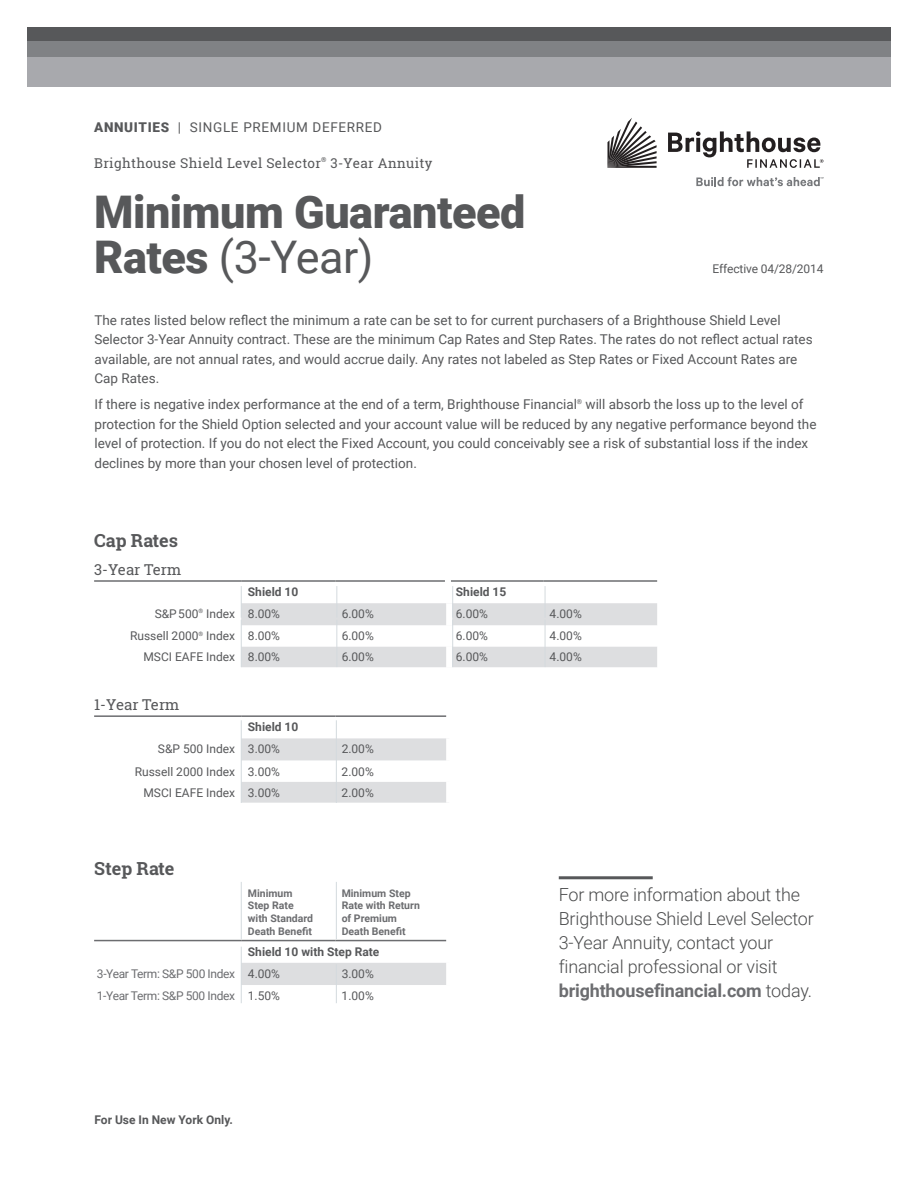
<style>
.page{position:relative;width:918px;height:1188px;background:#fff}
.page>*{position:absolute;margin:0;border:0;box-sizing:border-box;transform-origin:0 0}
.t1{font:900 45px/45px "Roboto";letter-spacing:-.01em;color:#57585a}
.t2{font:300 18px/24px "Roboto";letter-spacing:-.01em;color:#4b4c4d}
.t3{font:700 18px "Roboto Slab";color:#57585a}
.t4{font:15px "Roboto Slab";color:#57585a}
.t5{font:13.5px/19.5px "Roboto";color:#57585a}
.t6{font:13.5px "Roboto Slab";letter-spacing:.025em;color:#57585a}
.t7{font:13.5px "Roboto";letter-spacing:.05em;color:#57585a}
.t8{font:12px "Roboto";color:#57585a}
.t9{font:12px/22.2px "Roboto";letter-spacing:-.03em;color:#6c6d70}
.t10{font:700 12px "Roboto";color:#57585a}
.t11{font:700 10.5px/12.6px "Roboto";color:#6c6d70}
.t12{font:6.75px "Roboto Slab";color:#57585a}
.s1{font-weight:900}
.s2{font-weight:400}
.s3{font-weight:700;color:#57585a}
.s4{color:#57585a}
.s5{font-weight:700;color:#6c6d70}
</style>
<div class="page">
<svg style="left:608px;top:118px;width:49px;height:50px"></svg>
<svg style="left:668px;top:131px;width:155px;height:37px"></svg>
<svg style="left:696px;top:177px;width:127px;height:9px"></svg>
<svg style="left:241px;top:603px;width:416px;height:65px"></svg>
<div style="left:446px;top:603px;width:6px;height:22px;background:#fff"></div>
<div style="left:446px;top:625px;width:6px;height:21px;background:#fff"></div>
<div style="left:446px;top:646px;width:6px;height:21px;background:#fff"></div>
<div style="left:446px;top:667px;width:6px;height:10px;background:#fff"></div>
<hr style="left:94px;top:580px;width:147px;height:2px;background:#6c6d70">
<hr style="left:241px;top:580px;width:95px;height:2px;background:#6c6d70">
<hr style="left:336px;top:580px;width:113px;height:2px;background:#6c6d70">
<hr style="left:449px;top:580px;width:95px;height:2px;background:#6c6d70">
<hr style="left:544px;top:580px;width:113px;height:2px;background:#6c6d70">
<svg style="left:242px;top:738px;width:204px;height:65px"></svg>
<hr style="left:94px;top:715px;width:147px;height:2px;background:#6c6d70">
<hr style="left:241px;top:715px;width:95px;height:2px;background:#6c6d70">
<hr style="left:336px;top:715px;width:110px;height:2px;background:#6c6d70">
<div style="left:242px;top:963px;width:204px;height:22px;background:#dddee0"></div>
<hr style="left:94px;top:940px;width:147px;height:1px;background:#6c6d70">
<hr style="left:241px;top:940px;width:95px;height:1px;background:#6c6d70">
<hr style="left:336px;top:940px;width:110px;height:1px;background:#6c6d70">
<hr style="left:336px;top:720px;width:1px;height:83px;background:#d4dade">
<hr style="left:241px;top:720px;width:1px;height:83px;background:#d4dade">
<hr style="left:337px;top:586px;width:1px;height:32px;background:#d4dade">
<hr style="left:337px;top:620px;width:1px;height:47px;background:#d4dade">
<hr style="left:241px;top:586px;width:1px;height:32px;background:#d4dade">
<hr style="left:241px;top:620px;width:1px;height:47px;background:#d4dade">
<hr style="left:545px;top:586px;width:1px;height:32px;background:#d4dade">
<hr style="left:545px;top:620px;width:1px;height:47px;background:#d4dade">
<hr style="left:452px;top:586px;width:1px;height:32px;background:#d4dade">
<hr style="left:452px;top:620px;width:1px;height:47px;background:#d4dade">
<div style="left:27px;top:57px;width:864px;height:30px;background:#a8a9ad"></div>
<div style="left:27px;top:27px;width:864px;height:15px;background:#57585a"></div>
<div style="left:27px;top:42px;width:864px;height:15px;background:#808285"></div>
<div style="left:445px;top:574px;width:6px;height:14px;background:#fff"></div>
<hr style="left:336px;top:882px;width:1px;height:57px;background:#d4dade">
<hr style="left:336px;top:964px;width:1px;height:39px;background:#d4dade">
<hr style="left:241px;top:882px;width:1px;height:57px;background:#d4dade">
<hr style="left:241px;top:947px;width:1px;height:56px;background:#d4dade">
<hr style="left:559px;top:876px;width:94px;height:3px;background:#57585a">
<p class="t7" style="left:94px;top:117px;width:290px"><span class="s1">ANNUITIES</span> | SINGLE PREMIUM DEFERRED</p>
<p class="t6" style="left:94px;top:154px;width:228px">Brighthouse Shield Level Selector</p>
<p class="t12" style="left:321px;top:154px;width:7px">®</p>
<p class="t6" style="left:330px;top:154px;width:103px">3-Year Annuity</p>
<h1 class="t1" style="left:94px;top:188px;width:433px">Minimum Guaranteed<br>Rates <span class="s2">(3-Year)</span></h1>
<p class="t8" style="left:713px;top:261px;width:112px">Effective 04/28/2014</p>
<p class="t5" style="left:94px;top:310px;width:720px">The rates listed below reflect the minimum a rate can be set to for current purchasers of a Brighthouse Shield Level Selector 3-Year Annuity contract. These are the minimum Cap Rates and Step Rates. The rates do not reflect actual rates available, are not annual rates, and would accrue daily. Any rates not labeled as Step Rates or Fixed Account Rates are Cap Rates.</p>
<p class="t5" style="left:94px;top:394px;width:724px">If there is negative index performance at the end of a term, Brighthouse Financial<sup>®</sup> will absorb the loss up to the level of protection for the Shield Option selected and your account value will be reduced by any negative performance beyond the level of protection. If you do not elect the Fixed Account, you could conceivably see a risk of substantial loss if the index declines by more than your chosen level of protection.</p>
<h2 class="t3" style="left:94px;top:528px;width:85px">Cap Rates</h2>
<p class="t4" style="left:94px;top:559px;width:89px">3-Year Term</p>
<p class="t10" style="left:248px;top:583px;width:52px">Shield 10</p>
<p class="t10" style="left:456px;top:583px;width:52px">Shield 15</p>
<p class="t8" style="left:155px;top:606px;width:127px">S&amp;P500<sup>®</sup> Index 8.00%</p>
<p class="t8" style="left:342px;top:606px;width:34px">6.00%</p>
<p class="t8" style="left:456px;top:606px;width:34px">6.00%</p>
<p class="t8" style="left:550px;top:606px;width:34px">4.00%</p>
<p class="t8" style="left:130px;top:628px;width:152px">Russell 2000<sup>®</sup> Index 8.00%</p>
<p class="t8" style="left:342px;top:628px;width:34px">6.00%</p>
<p class="t8" style="left:456px;top:628px;width:34px">6.00%</p>
<p class="t8" style="left:550px;top:628px;width:34px">4.00%</p>
<p class="t8" style="left:144px;top:649px;width:138px">MSCI EAFE Index 8.00%</p>
<p class="t8" style="left:342px;top:649px;width:34px">6.00%</p>
<p class="t8" style="left:456px;top:649px;width:34px">6.00%</p>
<p class="t8" style="left:550px;top:649px;width:34px">4.00%</p>
<p class="t4" style="left:94px;top:694px;width:87px">1-Year Term</p>
<p class="t10" style="left:248px;top:719px;width:52px">Shield 10</p>
<p class="t8" style="left:158px;top:741px;width:124px">S&amp;P 500 Index 3.00%</p>
<p class="t8" style="left:342px;top:741px;width:34px">2.00%</p>
<p class="t8" style="left:135px;top:763px;width:147px">Russell 2000 Index 3.00%</p>
<p class="t8" style="left:342px;top:763px;width:34px">2.00%</p>
<p class="t8" style="left:143px;top:784px;width:138px">MSCI EAFE Index 3.00%</p>
<p class="t8" style="left:342px;top:784px;width:34px">2.00%</p>
<h2 class="t3" style="left:94px;top:856px;width:82px">Step Rate</h2>
<p class="t11" style="left:248px;top:886px;width:67px">Minimum<br>Step Rate with Standard<br>Death Benefit</p>
<p class="t11" style="left:342px;top:886px;width:80px">Minimum Step<br>Rate with Return of Premium<br>Death Benefit</p>
<p class="t9" style="left:97px;top:940px;width:284px;text-indent:151px"><span class="s3">Shield 10 with Step Rate<br></span>3-Year Term: S&amp;P 500 Index <span class="s4">4.00%</span></p>
<p class="t8" style="left:342px;top:965px;width:34px">3.00%</p>
<p class="t9" style="left:97px;top:984px;width:185px">1-Year Term: S&amp;P 500 Index <span class="s4">1.50%</span></p>
<p class="t8" style="left:342px;top:987px;width:34px">1.00%</p>
<p class="t10" style="left:94px;top:1111px;width:140px">For Use In New York Only.</p>
<h2 class="t2" style="left:559px;top:882px;width:257px">For more information about the<br>Brighthouse Shield Level Selector<br>3-Year Annuity, contact your financial professional or visit <span class="s5">brighthousefinancial.com</span> today.</h2>
</div>
